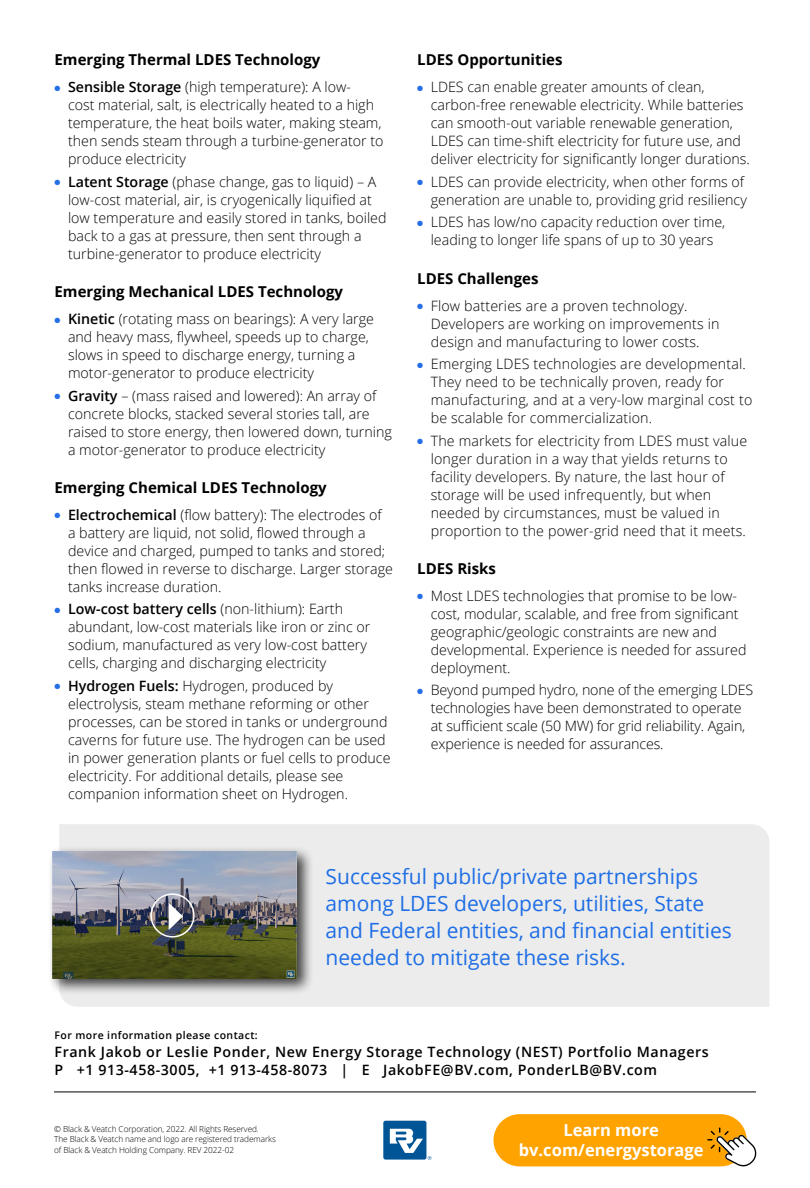
<style>
.page{position:relative;width:810px;height:1188px;background:#fff}
.page>*{position:absolute;margin:0;border:0;box-sizing:border-box;transform-origin:0 0}
.t1{font:21px/27px "Open Sans";color:#1e6ee5}
.t2{font:700 16.5px/19.8px "Open Sans";color:#fff;text-align:center}
.t3{font:700 15px "Open Sans";color:#000}
.t4{font:300 14.25px/18px "Open Sans";color:#000}
.t5{font:600 14.25px/18px "Open Sans";letter-spacing:.04em;color:#000}
.t6{font:600 10.5px "Open Sans";letter-spacing:.04em;color:#000}
.t7{font:300 8.25px/10.5px "Open Sans";letter-spacing:-.01em;color:#000}
.s1{color:#256ee5}
.s2{font-weight:600}
</style>
<div class="page">
<div style="left:383px;top:1121px;width:43px;height:39px;background:#005596;border-radius:2px"></div>
<svg style="left:390px;top:1129px;width:42px;height:31px"></svg>
<hr style="left:54px;top:1092px;width:702px;height:1px;background:#000">
<div style="left:494px;top:1114px;width:253px;height:52px;background:#ffa300;border-radius:26px"></div>
<svg style="left:707px;top:1127px;width:50px;height:40px"></svg>
<div style="left:59px;top:824px;width:710px;height:183px;background:#ececec"></div>
<div style="left:48px;top:846px;width:266px;height:150px;background:#000;opacity:.75"></div>
<img style="left:53px;top:851px;width:244px;height:127px">
<div style="left:150px;top:893px;width:45px;height:45px;border:2px solid #fff;border-radius:50%"></div>
<svg style="left:169px;top:903px;width:14px;height:27px"></svg>
<p class="t3" style="left:55px;top:49px;width:267px">Emerging Thermal LDES Technology</p>
<p class="t4" style="left:68px;top:78px;width:317px;text-indent:-13px"><span class="s1">●</span> <span class="s2">Sensible Storage</span> (high temperature): A low-<br>cost material, salt, is electrically heated to a high temperature, the heat boils water, making steam, then sends steam through a turbine-generator to produce electricity</p>
<p class="t4" style="left:68px;top:172px;width:320px;text-indent:-13px"><span class="s1">●</span> <span class="s2">Latent Storage</span> (phase change, gas to liquid) – A low-cost material, air, is cryogenically liquified at low temperature and easily stored in tanks, boiled back to a gas at pressure, then sent through a turbine-generator to produce electricity</p>
<p class="t3" style="left:55px;top:281px;width:290px">Emerging Mechanical LDES Technology</p>
<p class="t4" style="left:68px;top:309px;width:308px;text-indent:-13px"><span class="s1">●</span> <span class="s2">Kinetic</span> (rotating mass on bearings): A very large and heavy mass, flywheel, speeds up to charge, slows in speed to discharge energy, turning a motor-generator to produce electricity</p>
<p class="t4" style="left:68px;top:386px;width:325px;text-indent:-13px"><span class="s1">●</span> <span class="s2">Gravity</span> – (mass raised and lowered): An array of concrete blocks, stacked several stories tall, are raised to store energy, then lowered down, turning a motor-generator to produce electricity</p>
<p class="t3" style="left:55px;top:477px;width:274px">Emerging Chemical LDES Technology</p>
<p class="t4" style="left:68px;top:505px;width:326px;text-indent:-13px"><span class="s1">●</span> <span class="s2">Electrochemical</span> (flow battery): The electrodes of<br>a battery are liquid, not solid, flowed through a device and charged, pumped to tanks and stored; then flowed in reverse to discharge. Larger storage tanks increase duration.</p>
<p class="t4" style="left:68px;top:600px;width:304px;text-indent:-13px"><span class="s1">●</span> <span class="s2">Low-cost battery cells</span> (non-lithium): Earth abundant, low-cost materials like iron or zinc or sodium, manufactured as very low-cost battery cells, charging and discharging electricity</p>
<p class="t4" style="left:68px;top:676px;width:324px;text-indent:-13px"><span class="s1">●</span> <span class="s2">Hydrogen Fuels:</span> Hydrogen, produced by electrolysis, steam methane reforming or other processes, can be stored in tanks or underground caverns for future use. The hydrogen can be used in power generation plants or fuel cells to produce electricity. For additional details, please see companion information sheet on Hydrogen.</p>
<p class="t3" style="left:417px;top:49px;width:147px">LDES Opportunities</p>
<p class="t4" style="left:431px;top:78px;width:321px;text-indent:-13px"><span class="s1">●</span> LDES can enable greater amounts of clean, carbon-free renewable electricity. While batteries can smooth-out variable renewable generation, LDES can time-shift electricity for future use, and deliver electricity for significantly longer durations.</p>
<p class="t4" style="left:417px;top:172px;width:331px;text-align:right"><span class="s1">●</span> LDES can provide electricity, when other forms of generation are unable to, providing grid resiliency</p>
<p class="t4" style="left:417px;top:213px;width:309px;text-align:center"><span class="s1">●</span> LDES has low/no capacity reduction over time, leading to longer life spans of up to 30 years</p>
<p class="t3" style="left:417px;top:268px;width:123px">LDES Challenges</p>
<p class="t4" style="left:431px;top:296px;width:290px;text-indent:-13px"><span class="s1">●</span> Flow batteries are a proven technology.<br>Developers are working on improvements in design and manufacturing to lower costs.</p>
<p class="t4" style="left:431px;top:355px;width:323px;text-indent:-13px"><span class="s1">●</span> Emerging LDES technologies are developmental.<br>They need to be technically proven, ready for manufacturing, and at a very-low marginal cost to be scalable for commercialization.</p>
<p class="t4" style="left:431px;top:431px;width:318px;text-indent:-13px"><span class="s1">●</span> The markets for electricity from LDES must value longer duration in a way that yields returns to facility developers. By nature, the last hour of storage will be used infrequently, but when needed by circumstances, must be valued in proportion to the power-grid need that it meets.</p>
<p class="t3" style="left:417px;top:558px;width:80px">LDES Risks</p>
<p class="t4" style="left:431px;top:586px;width:317px;text-indent:-13px"><span class="s1">●</span> Most LDES technologies that promise to be low&shy;cost, modular, scalable, and free from significant geographic/geologic constraints are new and developmental. Experience is needed for assured deployment.</p>
<p class="t4" style="left:431px;top:681px;width:324px;text-indent:-13px"><span class="s1">●</span> Beyond pumped hydro, none of the emerging LDES technologies have been demonstrated to operate at sufficient scale (50 MW) for grid reliability. Again, experience is needed for assurances.</p>
<h1 class="t1" style="left:326px;top:863px;width:408px">Successful public/private partnerships among LDES developers, utilities, State and Federal entities, and financial entities needed to mitigate these risks.</h1>
<p class="t6" style="left:55px;top:1028px;width:205px">For more information please contact:</p>
<p class="t5" style="left:55px;top:1042px;width:656px">Frank Jakob or Leslie Ponder, New Energy Storage Technology (NEST) Portfolio Managers<br>P +1 913-458-3005, +1 913-458-8073 | E JakobFE@BV.com, PonderLB@BV.com</p>
<p class="t7" style="left:54px;top:1123px;width:223px">© Black &amp; Veatch Corporation, 2022. All Rights Reserved.<br>The Black &amp; Veatch name and logo are registered trademarks of Black &amp; Veatch Holding Company. REV 2022-02</p>
<p class="t2" style="left:519px;top:1120px;width:186px">Learn more bv.com/energystorage</p>
</div>
